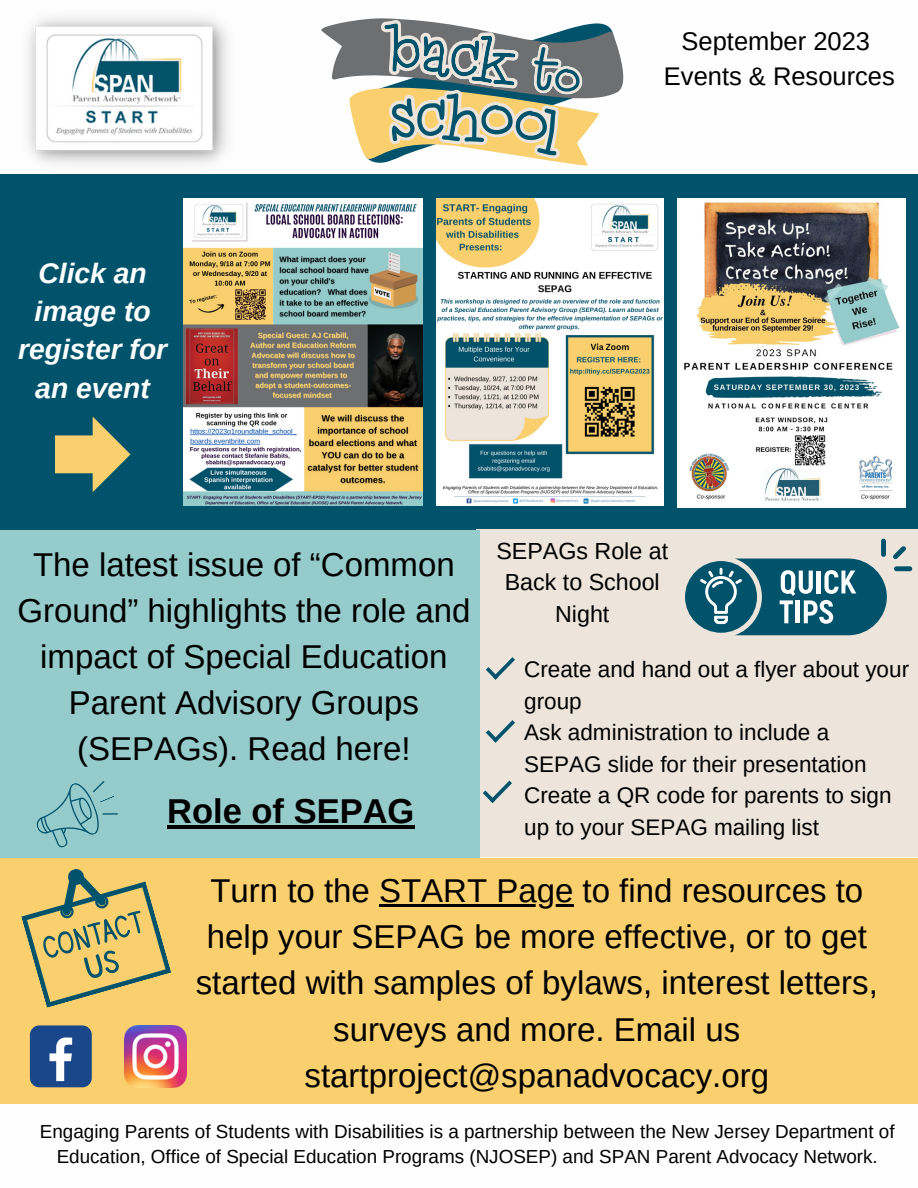
<style>
.page{position:relative;width:918px;height:1188px;background:#fff}
.page>*{position:absolute;margin:0;border:0;box-sizing:border-box;transform-origin:0 0}
.t1{font:700 34.5px "Arimo";color:#000}
.t2{font:33px/46.2px "Arimo";color:#000;text-align:center}
.t3{font:italic 700 28.2px/38.2px "Arimo";color:#fefefe;text-align:center}
.t4{font:25.5px "Arimo";color:#000}
.t5{font:23.25px/31.5px "Arimo";color:#000;text-align:center}
.t6{font:22.5px/31.5px "Arimo";color:#000}
.t7{font:18.9px/24.8px "Arimo";color:#000;text-align:center}
</style>
<div class="page">
<img style="left:28px;top:17px;width:200px;height:148px">
<div style="left:0;top:175px;width:918px;height:355px;background:#00536b"></div>
<svg style="left:321px;top:18px;width:303px;height:148px"></svg>
<img style="left:184px;top:198px;width:238px;height:307px">
<img style="left:436px;top:198px;width:227px;height:307px">
<div style="left:0;top:858px;width:918px;height:245px;background:#fad06f"></div>
<svg style="left:21px;top:869px;width:150px;height:139px"></svg>
<div style="left:30px;top:1025px;width:62px;height:62px;background:#1a4789;border-radius:9px"></div>
<svg style="left:50px;top:1037px;width:22px;height:44px"></svg>
<img style="left:124px;top:1025px;width:62px;height:62px">
<img style="left:677px;top:198px;width:229px;height:310px">
<div style="left:477px;top:530px;width:441px;height:327px;background:#ede4db"></div>
<div style="left:0;top:530px;width:480px;height:328px;background:#95cbcb"></div>
<svg style="left:36px;top:781px;width:82px;height:67px"></svg>
<div style="left:881px;top:539px;width:5px;height:18px;background:#00536b;border-radius:2px"></div>
<div style="left:894px;top:566px;width:18px;height:5px;background:#00536b;border-radius:2px"></div>
<svg style="left:893px;top:546px;width:13px;height:13px"></svg>
<div style="left:685px;top:561px;width:72px;height:72px;background:#00536b;border-radius:50%"></div>
<svg style="left:700px;top:559px;width:187px;height:76px"></svg>
<svg style="left:486px;top:657px;width:29px;height:23px"></svg>
<hr style="left:167px;top:826px;width:247px;height:3px;background:#000">
<svg style="left:486px;top:720px;width:29px;height:23px"></svg>
<svg style="left:483px;top:781px;width:29px;height:22px"></svg>
<svg style="left:55px;top:417px;width:75px;height:75px"></svg>
<hr style="left:379px;top:904px;width:194px;height:3px;background:#000">
<p class="t4" style="left:682px;top:27px;width:190px">September 2023</p>
<p class="t4" style="left:664px;top:62px;width:232px">Events &amp; Resources</p>
<p class="t3" style="left:18px;top:254px;width:151px">Click an image to register for an event</p>
<p class="t2" style="left:17px;top:541px;width:455px">The latest issue of “Common<br>Ground” highlights the role and impact of Special Education<br>Parent Advisory Groups (SEPAGs). Read here!</p>
<p class="t1" style="left:167px;top:792px;width:249px">Role of SEPAG</p>
<p class="t5" style="left:496px;top:535px;width:173px">SEPAGs Role at<br>Back to School<br>Night</p>
<p class="t6" style="left:524px;top:654px;width:386px">Create and hand out a flyer about your group</p>
<p class="t6" style="left:524px;top:717px;width:307px">Ask administration to include a</p>
<p class="t6" style="left:524px;top:748px;width:344px">SEPAG slide for their presentation</p>
<p class="t6" style="left:524px;top:780px;width:369px">Create a QR code for parents to sign</p>
<p class="t6" style="left:524px;top:811px;width:296px">up to your SEPAG mailing list</p>
<p class="t2" style="left:196px;top:868px;width:684px">Turn to the START Page to find resources to help your SEPAG be more effective, or to get started with samples of bylaws, interest letters,</p>
<p class="t2" style="left:305px;top:1006px;width:466px">surveys and more. Email us startproject@spanadvocacy.org</p>
<p class="t7" style="left:40px;top:1119px;width:856px">Engaging Parents of Students with Disabilities is a partnership between the New Jersey Department of<br>Education, Office of Special Education Programs (NJOSEP) and SPAN Parent Advocacy Network.</p>
</div>
